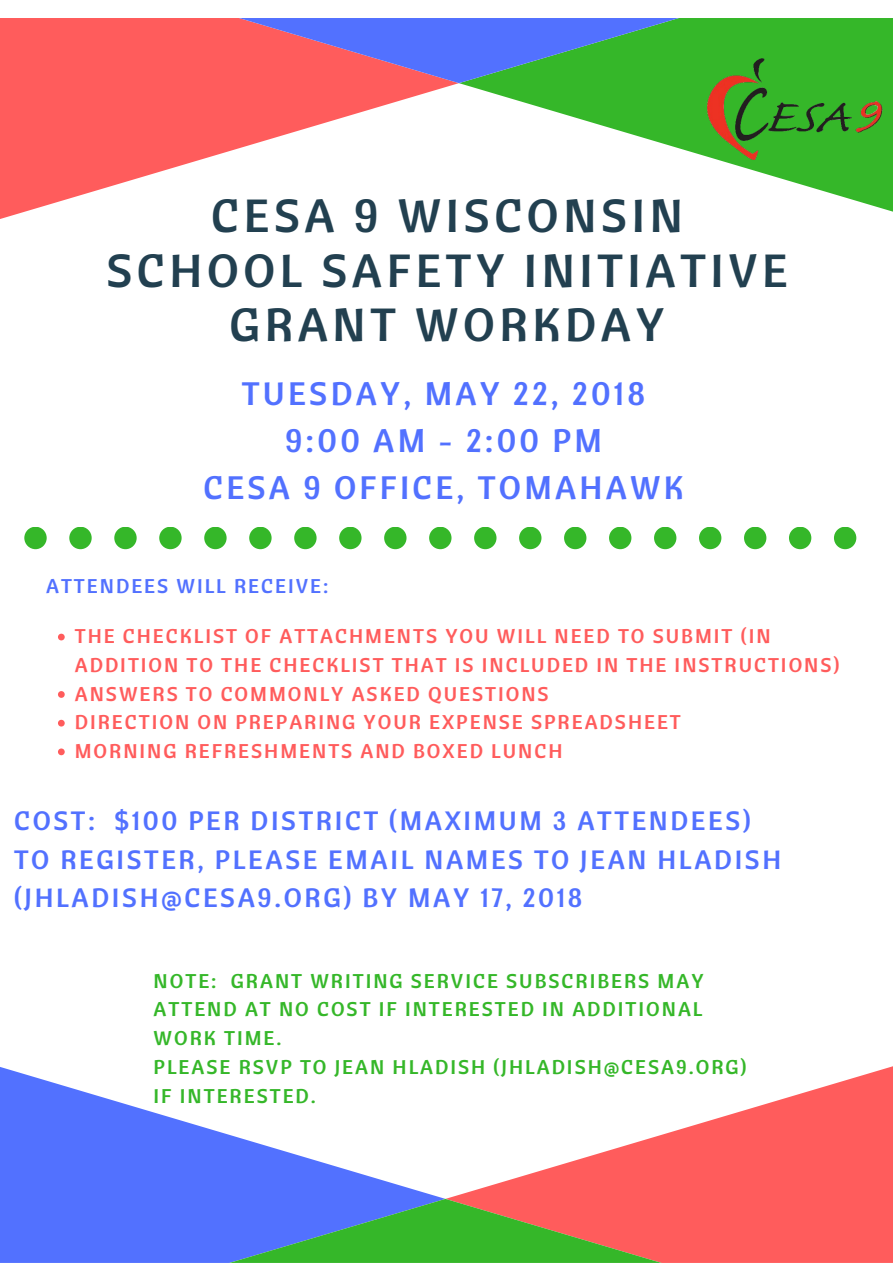
<style>
.page{position:relative;width:893px;height:1263px;background:#fff}
.page>*{position:absolute;margin:0;border:0;box-sizing:border-box;transform-origin:0 0}
.t1{font:46.35px/54.6px "Cantora One";letter-spacing:.1em;color:#224050;text-align:center}
.t2{font:32.47px/47.2px "Cantora One";letter-spacing:.1em;color:#5271ff;text-align:center}
.t3{font:26.47px/38.2px "Cantora One";letter-spacing:.1em;color:#5271ff}
.t4{font:19.88px/28.7px "Cantora One";letter-spacing:.1em;color:#ff5c5c}
.t5{font:19.88px/28.7px "Cantora One";letter-spacing:.1em;color:#35b729}
.t6{font:19.88px "Cantora One";letter-spacing:.1em;color:#5271ff}
</style>
<div class="page">
<svg style="left:0;top:18px;width:459px;height:201px;fill:#ff5c5c"></svg>
<svg style="left:459px;top:18px;width:434px;height:194px"></svg>
<svg style="left:239px;top:18px;width:440px;height:65px;background:#767da1"></svg>
<svg style="left:445px;top:1066px;width:448px;height:197px;fill:#ff5c5c"></svg>
<svg style="left:0;top:1067px;width:445px;height:196px;fill:#5271ff"></svg>
<svg style="left:229px;top:1199px;width:432px;height:64px;background:#6d8f6c"></svg>
<svg style="left:58px;top:634px;width:7px;height:6px"></svg>
<svg style="left:58px;top:691px;width:7px;height:7px"></svg>
<svg style="left:58px;top:720px;width:7px;height:6px"></svg>
<svg style="left:58px;top:748px;width:7px;height:7px"></svg>
<img style="left:706px;top:55px;width:177px;height:108px">
<div style="left:249px;top:527px;width:23px;height:22px;background:#35b729;border-radius:50%"></div>
<div style="left:294px;top:527px;width:23px;height:22px;background:#35b729;border-radius:50%"></div>
<div style="left:204px;top:527px;width:23px;height:22px;background:#35b729;border-radius:50%"></div>
<div style="left:384px;top:527px;width:23px;height:22px;background:#35b729;border-radius:50%"></div>
<svg style="left:24px;top:527px;width:23px;height:22px"></svg>
<div style="left:429px;top:527px;width:22px;height:22px;background:#35b729;border-radius:50%"></div>
<div style="left:69px;top:527px;width:23px;height:22px;background:#35b729;border-radius:50%"></div>
<div style="left:114px;top:527px;width:23px;height:22px;background:#35b729;border-radius:50%"></div>
<div style="left:159px;top:527px;width:23px;height:22px;background:#35b729;border-radius:50%"></div>
<div style="left:339px;top:527px;width:23px;height:22px;background:#35b729;border-radius:50%"></div>
<div style="left:699px;top:527px;width:22px;height:22px;background:#35b729;border-radius:50%"></div>
<div style="left:744px;top:527px;width:22px;height:22px;background:#35b729;border-radius:50%"></div>
<div style="left:789px;top:527px;width:22px;height:22px;background:#35b729;border-radius:50%"></div>
<div style="left:834px;top:527px;width:22px;height:22px;background:#35b729;border-radius:50%"></div>
<div style="left:654px;top:527px;width:22px;height:22px;background:#35b729;border-radius:50%"></div>
<div style="left:519px;top:527px;width:22px;height:22px;background:#35b729;border-radius:50%"></div>
<div style="left:564px;top:527px;width:22px;height:22px;background:#35b729;border-radius:50%"></div>
<div style="left:474px;top:527px;width:22px;height:22px;background:#35b729;border-radius:50%"></div>
<div style="left:609px;top:527px;width:22px;height:22px;background:#35b729;border-radius:50%"></div>
<h1 class="t1" style="left:106px;top:187px;width:683px">CESA 9 WISCONSIN<br>SCHOOL SAFETY INITIATIVE<br>GRANT WORKDAY</h1>
<h2 class="t2" style="left:204px;top:369px;width:481px">TUESDAY, MAY 22, 2018<br>9:00 AM - 2:00 PM<br>CESA 9 OFFICE, TOMAHAWK</h2>
<p class="t6" style="left:46px;top:573px;width:284px">ATTENDEES WILL RECEIVE:</p>
<p class="t4" style="left:75px;top:621px;width:766px">THE CHECKLIST OF ATTACHMENTS YOU WILL NEED TO SUBMIT (IN ADDITION TO THE CHECKLIST THAT IS INCLUDED IN THE INSTRUCTIONS)<br>ANSWERS TO COMMONLY ASKED QUESTIONS<br>DIRECTION ON PREPARING YOUR EXPENSE SPREADSHEET<br>MORNING REFRESHMENTS AND BOXED LUNCH</p>
<h3 class="t3" style="left:14px;top:801px;width:769px">COST: $100 PER DISTRICT (MAXIMUM 3 ATTENDEES)<br>TO REGISTER, PLEASE EMAIL NAMES TO JEAN HLADISH (JHLADISH@CESA9.ORG) BY MAY 17, 2018</h3>
<p class="t5" style="left:154px;top:966px;width:594px">NOTE: GRANT WRITING SERVICE SUBSCRIBERS MAY ATTEND AT NO COST IF INTERESTED IN ADDITIONAL WORK TIME.<br>PLEASE RSVP TO JEAN HLADISH (JHLADISH@CESA9.ORG)<br>IF INTERESTED.</p>
</div>
